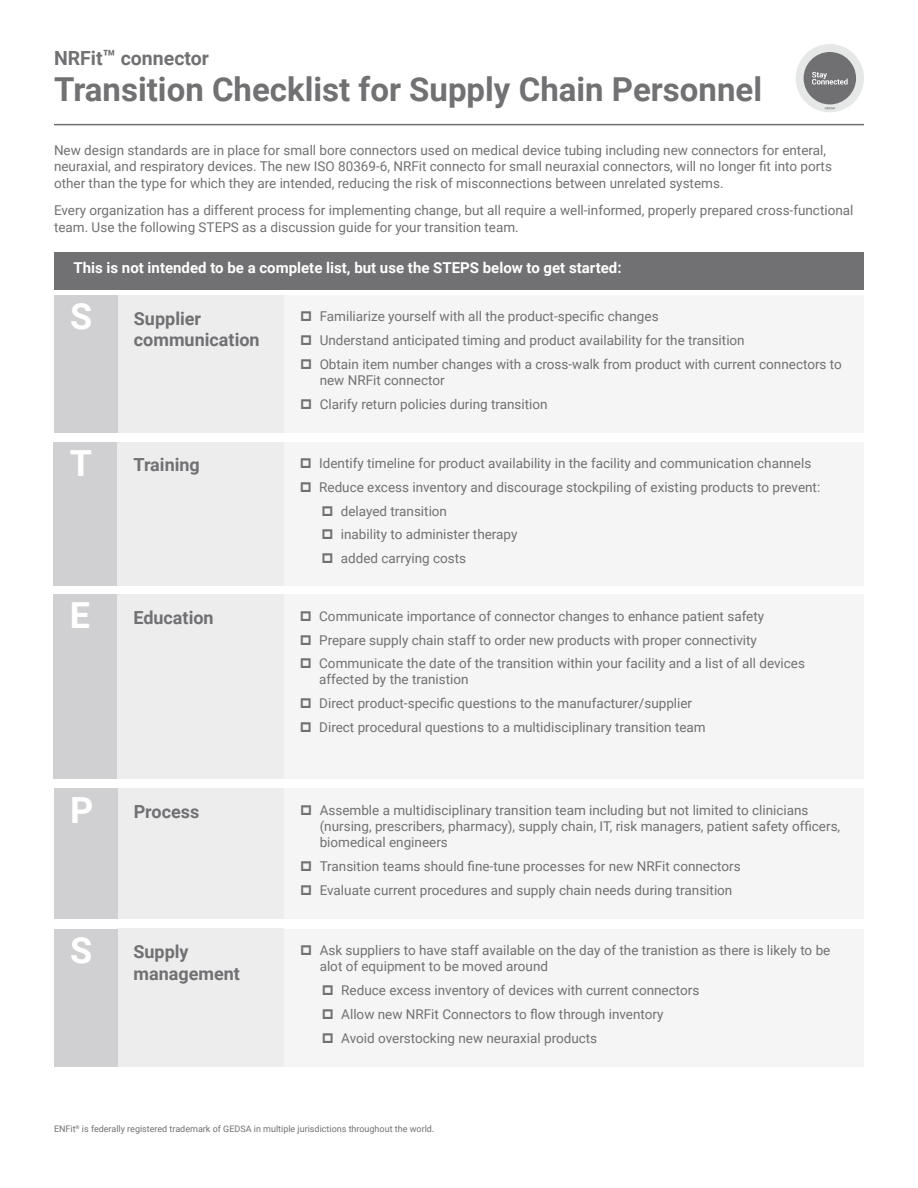
<style>
.page{position:relative;width:918px;height:1188px;background:#fff}
.page>*{position:absolute;margin:0;border:0;box-sizing:border-box;transform-origin:0 0}
.t1{font:700 36px "Roboto";color:#fff}
.t2{font:700 33px "Roboto";color:#717073}
.t3{font:700 19.5px "Roboto";color:#717073}
.t4{font:700 18px/21.6px "Roboto";color:#717073}
.t5{font:700 15px "Roboto";color:#fff}
.t6{font:13.5px/23.7px "Roboto";color:#717073}
.t7{font:9px "Roboto";color:#717275}
.s1{font-size:21px}
.s2{font-size:36px;color:#fff}
</style>
<div class="page">
<div style="left:284px;top:442px;width:580px;height:143px;background:#f5f5f5"></div>
<div style="left:284px;top:594px;width:580px;height:185px;background:#f5f5f5"></div>
<div style="left:54px;top:252px;width:810px;height:38px;background:#717073"></div>
<hr style="left:54px;top:124px;width:810px;height:1px;background:#717073">
<div style="left:118px;top:295px;width:166px;height:138px;background:#ededee"></div>
<div style="left:117px;top:442px;width:167px;height:143px;background:#ededee"></div>
<div style="left:117px;top:594px;width:167px;height:185px;background:#ededee"></div>
<div style="left:54px;top:295px;width:64px;height:138px;background:#d0d0d2"></div>
<div style="left:54px;top:442px;width:63px;height:143px;background:#d0d0d2"></div>
<div style="left:54px;top:594px;width:63px;height:185px;background:#d0d0d2"></div>
<div style="left:284px;top:295px;width:580px;height:138px;background:#f5f5f5"></div>
<div style="left:284px;top:788px;width:580px;height:131px;background:#f5f5f5"></div>
<div style="left:117px;top:788px;width:167px;height:131px;background:#ededee"></div>
<div style="left:54px;top:788px;width:64px;height:131px;background:#d0d0d2"></div>
<div style="left:284px;top:929px;width:580px;height:137px;background:#f5f5f5"></div>
<div style="left:117px;top:928px;width:167px;height:138px;background:#ededee"></div>
<div style="left:54px;top:929px;width:64px;height:137px;background:#d0d0d2"></div>
<div style="left:796px;top:44px;width:68px;height:68px;background:#e6e8e8;border-radius:50%"></div>
<svg style="left:825px;top:107px;width:10px;height:2px"></svg>
<div style="left:804px;top:52px;width:52px;height:52px;background:#707073;border-radius:50%"></div>
<svg style="left:812px;top:72px;width:36px;height:13px"></svg>
<h3 class="t3" style="left:54px;top:45px;width:156px">NRFit<span class="s1">™</span> connector</h3>
<h2 class="t2" style="left:54px;top:66px;width:710px">Transition Checklist for Supply Chain Personnel</h2>
<p class="t6" style="left:54px;top:141px;width:779px;line-height:16.5px">New design standards are in place for small bore connectors used on medical device tubing including new connectors for enteral, neuraxial, and respiratory devices. The new ISO 80369-6, NRFit connecto for small neuraxial connectors, will no longer fit into ports other than the type for which they are intended, reducing the risk of misconnections between unrelated systems.</p>
<p class="t6" style="left:54px;top:202px;width:801px;line-height:16.5px">Every organization has a different process for implementing change, but all require a well-informed, properly prepared cross-functional team. Use the following STEPS as a discussion guide for your transition team.</p>
<p class="t5" style="left:73px;top:257px;width:550px">This is not intended to be a complete list, but use the STEPS below to get started:</p>
<h3 class="t4" style="left:134px;top:307px;width:127px">Supplier communication</h3>
<h1 class="t1" style="left:70px;top:291px;width:24px">S</h1>
<p class="t6" style="left:320px;top:304px;width:524px">Familiarize yourself with all the product-specific changes<br>Understand anticipated timing and product availability for the transition<br>Obtain item number changes with a cross-walk from product with current connectors to</p>
<p class="t6" style="left:320px;top:368px;width:229px">new NRFit connector<br>Clarify return policies during transition</p>
<h1 class="t1" style="left:70px;top:438px;width:24px">T</h1>
<h3 class="t4" style="left:133px;top:454px;width:68px">Training</h3>
<h1 class="t1" style="left:70px;top:590px;width:22px">E</h1>
<h3 class="t4" style="left:133px;top:606px;width:82px">Education</h3>
<h3 class="t4" style="left:70px;top:800px;width:131px"><span class="s2">P</span> Process</h3>
<h1 class="t1" style="left:70px;top:925px;width:24px">S</h1>
<h3 class="t4" style="left:133px;top:940px;width:108px">Supply management</h3>
<p class="t6" style="left:319px;top:451px;width:494px">Identify timeline for product availability in the facility and communication channels</p>
<p class="t6" style="left:319px;top:475px;width:503px">Reduce excess inventory and discourage stockpiling of existing products to prevent:</p>
<p class="t6" style="left:341px;top:498px;width:108px">delayed transition</p>
<p class="t6" style="left:341px;top:522px;width:178px">inability to administer therapy</p>
<p class="t6" style="left:341px;top:546px;width:127px">added carrying costs</p>
<p class="t6" style="left:319px;top:604px;width:487px">Communicate importance of connector changes to enhance patient safety<br>Prepare supply chain staff to order new products with proper connectivity<br>Communicate the date of the transition within your facility and a list of all devices</p>
<p class="t6" style="left:319px;top:667px;width:388px">affected by the tranistion<br>Direct product-specific questions to the manufacturer/supplier<br>Direct procedural questions to a multidisciplinary transition team</p>
<p class="t6" style="left:320px;top:801px;width:522px;line-height:16.2px">Assemble a multidisciplinary transition team including but not limited to clinicians (nursing, prescribers, pharmacy), supply chain, IT, risk managers, patient safety officers, biomedical engineers</p>
<p class="t6" style="left:320px;top:854px;width:422px">Transition teams should fine-tune processes for new NRFit connectors<br>Evaluate current procedures and supply chain needs during transition</p>
<p class="t6" style="left:320px;top:942px;width:512px;line-height:16.2px">Ask suppliers to have staff available on the day of the tranistion as there is likely to be alot of equipment to be moved around</p>
<p class="t6" style="left:341px;top:978px;width:360px">Reduce excess inventory of devices with current connectors<br>Allow new NRFit Connectors to flow through inventory<br>Avoid overstocking new neuraxial products</p>
<p class="t7" style="left:54px;top:1122px;width:382px">ENFit<sup>®</sup> is federally registered trademark of GEDSA in multiple jurisdictions throughout the world.</p>
</div>
